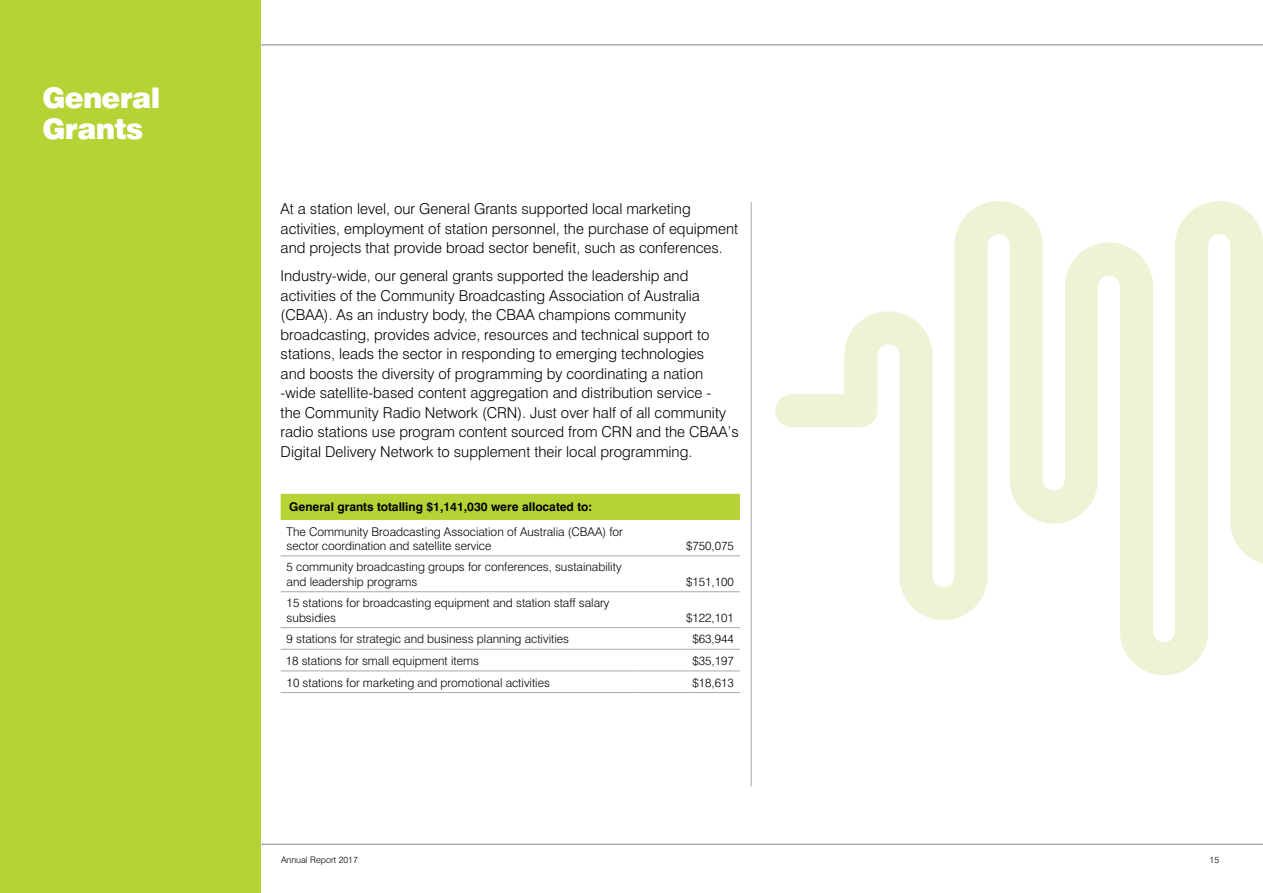
<style>
.page{position:relative;width:1263px;height:893px;background:#fff}
.page>*{position:absolute;margin:0;border:0;box-sizing:border-box;transform-origin:0 0}
.t1{font:900 28.5px/31.5px "Swiss 721 BT";letter-spacing:-.03em;color:#fff}
.t2{font:300 15px/19.5px "Swiss 721 BT";color:#000}
.t3{font:300 12px/14.2px "Swiss 721 BT";color:#000}
.t4{font:700 12px "Swiss 721 BT";color:#000}
.t5{font:300 9px "Swiss 721 BT";color:#000}
</style>
<div class="page">
<div style="left:0;top:0;width:261px;height:893px;background:#b5d334"></div>
<div style="left:281px;top:494px;width:459px;height:26px;background:#b5d334"></div>
<hr style="left:281px;top:556px;width:354px;height:1px;background:#a7a9ac">
<hr style="left:635px;top:556px;width:105px;height:1px;background:#a7a9ac">
<hr style="left:281px;top:591px;width:354px;height:1px;background:#a7a9ac">
<hr style="left:635px;top:591px;width:105px;height:1px;background:#a7a9ac">
<hr style="left:281px;top:671px;width:354px;height:1px;background:#a7a9ac">
<hr style="left:635px;top:671px;width:105px;height:1px;background:#a7a9ac">
<hr style="left:281px;top:627px;width:354px;height:1px;background:#a7a9ac">
<hr style="left:635px;top:627px;width:105px;height:1px;background:#a7a9ac">
<hr style="left:281px;top:649px;width:354px;height:1px;background:#a7a9ac">
<hr style="left:635px;top:649px;width:105px;height:1px;background:#a7a9ac">
<hr style="left:281px;top:692px;width:354px;height:1px;background:#a7a9ac">
<hr style="left:635px;top:692px;width:105px;height:1px;background:#a7a9ac">
<hr style="left:751px;top:202px;width:1px;height:585px;background:#a7a9ac">
<svg style="left:775px;top:201px;width:488px;height:475px"></svg>
<hr style="left:261px;top:45px;width:1002px;height:1px;background:#808285">
<hr style="left:261px;top:844px;width:1002px;height:1px;background:#808285">
<h1 class="t1" style="left:43px;top:82px;width:119px">General<br>Grants</h1>
<p class="t2" style="left:281px;top:199px;width:459px">At a station level, our General Grants supported local marketing activities, employment of station personnel, the purchase of equipment and projects that provide broad sector benefit, such as conferences.</p>
<p class="t2" style="left:281px;top:266px;width:460px">Industry-wide, our general grants supported the leadership and activities of the Community Broadcasting Association of Australia (CBAA). As an industry body, the CBAA champions community broadcasting, provides advice, resources and technical support to stations, leads the sector in responding to emerging technologies<br>and boosts the diversity of programming by coordinating a nation -wide satellite-based content aggregation and distribution service -<br>the Community Radio Network (CRN). Just over half of all community radio stations use program content sourced from CRN and the CBAA’s Digital Delivery Network to supplement their local programming.</p>
<p class="t4" style="left:289px;top:500px;width:305px">General grants totalling $1,141,030 were allocated to:</p>
<p class="t3" style="left:287px;top:524px;width:338px">The Community Broadcasting Association of Australia (CBAA) for sector coordination and satellite service</p>
<p class="t3" style="left:287px;top:560px;width:336px">5 community broadcasting groups for conferences, sustainability and leadership programs</p>
<p class="t3" style="left:287px;top:596px;width:324px">15 stations for broadcasting equipment and station staff salary subsidies</p>
<p class="t3" style="left:686px;top:538px;width:49px">$750,075</p>
<p class="t3" style="left:686px;top:574px;width:49px">$151,100</p>
<p class="t3" style="left:686px;top:610px;width:49px">$122,101</p>
<p class="t3" style="left:287px;top:632px;width:284px">9 stations for strategic and business planning activities</p>
<p class="t3" style="left:692px;top:632px;width:43px">$63,944</p>
<p class="t3" style="left:286px;top:653px;width:195px">18 stations for small equipment items</p>
<p class="t3" style="left:692px;top:653px;width:43px">$35,197</p>
<p class="t3" style="left:287px;top:675px;width:265px">10 stations for marketing and promotional activities</p>
<p class="t3" style="left:692px;top:675px;width:43px">$18,613</p>
<p class="t5" style="left:281px;top:854px;width:78px">Annual Report 2017</p>
<p class="t5" style="left:1209px;top:854px;width:11px">15</p>
</div>
